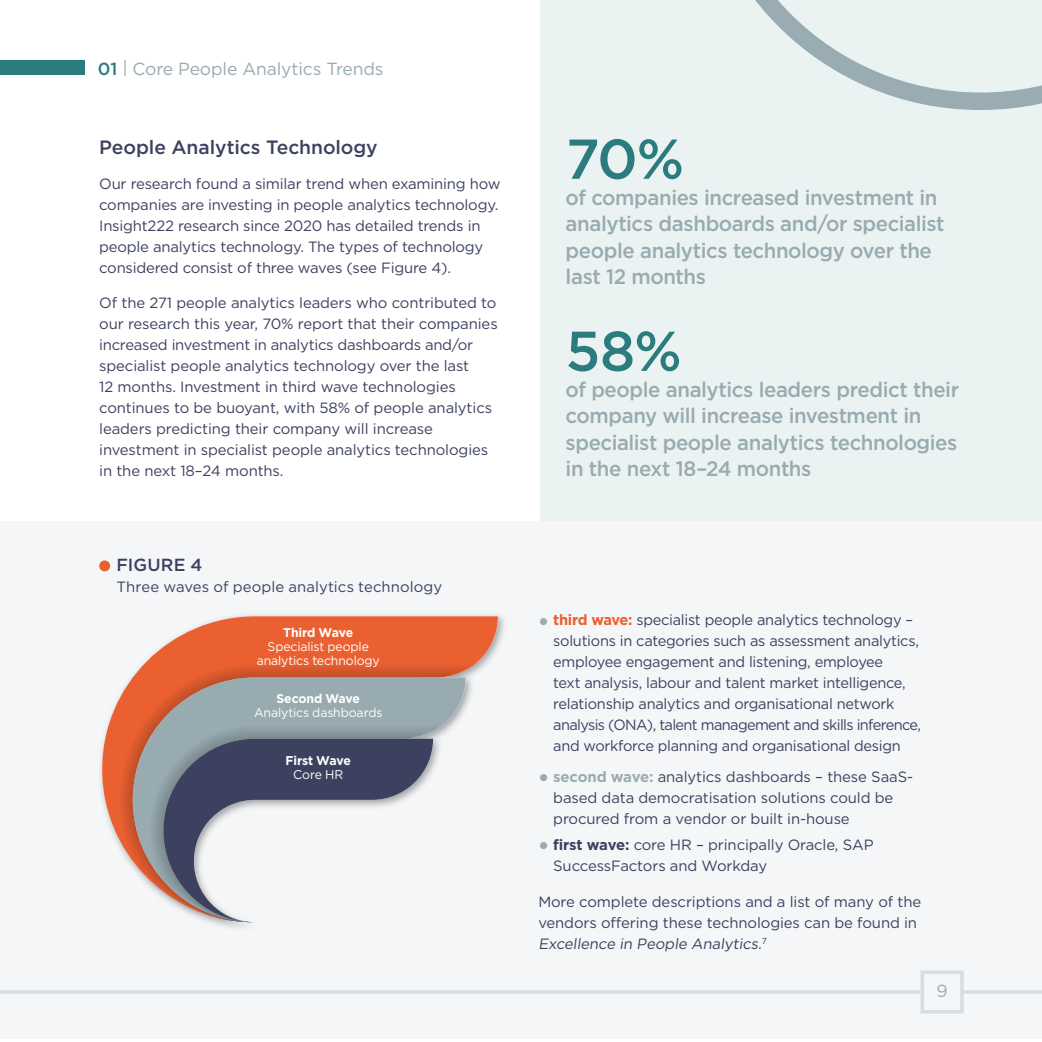
<style>
.page{position:relative;width:1042px;height:1042px;background:#fff}
.page>*{position:absolute;margin:0;border:0;box-sizing:border-box;transform-origin:0 0}
.t1{font:500 56px "Gotham";color:#2c7b7f}
.t2{font:500 21px/26.2px "Gotham";letter-spacing:-.02em;color:#98abb1}
.t3{font:500 19.25px "Gotham";letter-spacing:-.005em;color:#3c415f}
.t4{font:17.5px "Gotham";letter-spacing:-.01em;color:#98abb1}
.t5{font:500 17.5px "Gotham";letter-spacing:.01em;color:#3c415f}
.t6{font:17.5px "Gotham";color:#99acb2}
.t7{font:14.88px/21px "Gotham";letter-spacing:-.015em;color:#3c415f}
.t8{font:14.88px "Gotham";letter-spacing:.005em;color:#3c415f}
.t9{font:12.6px/14px "Gotham";letter-spacing:-.01em;color:#fff;text-align:center}
.t10{font:700 12.6px "Gotham";letter-spacing:-.015em;color:#fff}
.s1{font-weight:500;color:#2c7b7f}
.s2{font-weight:900;font-size:21px;color:#98abb1}
.s3{font-weight:700;color:#eb5f2f}
.s4{font-weight:700;color:#99acb2}
.s5{font-weight:700}
</style>
<div class="page">
<div style="left:0;top:521px;width:1042px;height:518px;background:#f5f6f8"></div>
<svg style="left:920px;top:970px;width:44px;height:44px"></svg>
<hr style="left:0;top:990px;width:924px;height:4px;background:#d6dee0">
<hr style="left:961px;top:990px;width:81px;height:4px;background:#d6dee0">
<div style="left:0;top:61px;width:84px;height:14px;background:#2c7b7f"></div>
<div style="left:99px;top:560px;width:11px;height:11px;background:#eb5f2f;border-radius:50%"></div>
<img style="left:100px;top:615px;width:404px;height:313px">
<svg style="left:102px;top:616px;width:396px;height:306px;fill:#eb6031"></svg>
<svg style="left:133px;top:677px;width:332px;height:245px;fill:#98abb1"></svg>
<svg style="left:163px;top:739px;width:270px;height:183px"></svg>
<svg style="left:146px;top:877px;width:107px;height:45px"></svg>
<div style="left:541px;top:0;width:501px;height:521px;background:#eaf2f2"></div>
<svg style="left:755px;top:0;width:287px;height:110px"></svg>
<p class="t4" style="left:98px;top:57px;width:287px"><span class="s1">01</span> | Core People Analytics Trends</p>
<p class="t3" style="left:99px;top:135px;width:280px">People Analytics Technology</p>
<p class="t7" style="left:99px;top:173px;width:403px">Our research found a similar trend when examining how companies are investing in people analytics technology.<br>Insight222 research since 2020 has detailed trends in people analytics technology. The types of technology considered consist of three waves (see Figure 4).</p>
<p class="t7" style="left:99px;top:292px;width:400px">Of the 271 people analytics leaders who contributed to our research this year, 70% report that their companies increased investment in analytics dashboards and/or specialist people analytics technology over the last<br>12 months. Investment in third wave technologies continues to be buoyant, with 58% of people analytics leaders predicting their company will increase investment in specialist people analytics technologies in the next 18–24 months.</p>
<p class="t5" style="left:117px;top:554px;width:87px">FIGURE 4</p>
<p class="t8" style="left:117px;top:577px;width:327px">Three waves of people analytics technology</p>
<p class="t10" style="left:283px;top:625px;width:71px">Third Wave</p>
<p class="t9" style="left:257px;top:639px;width:125px">Specialist people analytics technology</p>
<p class="t10" style="left:276px;top:692px;width:85px">Second Wave</p>
<p class="t9" style="left:254px;top:706px;width:130px">Analytics dashboards</p>
<p class="t10" style="left:286px;top:753px;width:67px">First Wave</p>
<p class="t9" style="left:293px;top:767px;width:52px">Core HR</p>
<h1 class="t1" style="left:566px;top:122px;width:120px">70%</h1>
<h2 class="t2" style="left:566px;top:184px;width:380px">of companies increased investment in analytics dashboards and/or specialist people analytics technology over the last 12 months</h2>
<h1 class="t1" style="left:566px;top:314px;width:118px">58%</h1>
<h2 class="t2" style="left:566px;top:376px;width:395px">of people analytics leaders predict their company will increase investment in specialist people analytics technologies in the next 18–24 months</h2>
<p class="t7" style="left:553px;top:609px;width:369px;text-indent:-15px"><span class="s2">•</span> <span class="s3">third wave:</span> specialist people analytics technology – solutions in categories such as assessment analytics, employee engagement and listening, employee<br>text analysis, labour and talent market intelligence, relationship analytics and organisational network analysis (ONA), talent management and skills inference, and workforce planning and organisational design</p>
<p class="t7" style="left:553px;top:766px;width:361px;text-indent:-15px"><span class="s2">•</span> <span class="s4">second wave:</span> analytics dashboards – these SaaS&shy;based data democratisation solutions could be procured from a vendor or built in-house</p>
<p class="t7" style="left:553px;top:834px;width:322px;text-indent:-15px"><span class="s2">•</span> <span class="s5">first wave:</span> core HR – principally Oracle, SAP<br>SuccessFactors and Workday</p>
<p class="t7" style="left:538px;top:891px;width:384px">More complete descriptions and a list of many of the vendors offering these technologies can be found in<br>Excellence in People Analytics.<sup>7</sup></p>
<p class="t6" style="left:936px;top:980px;width:13px">9</p>
</div>
